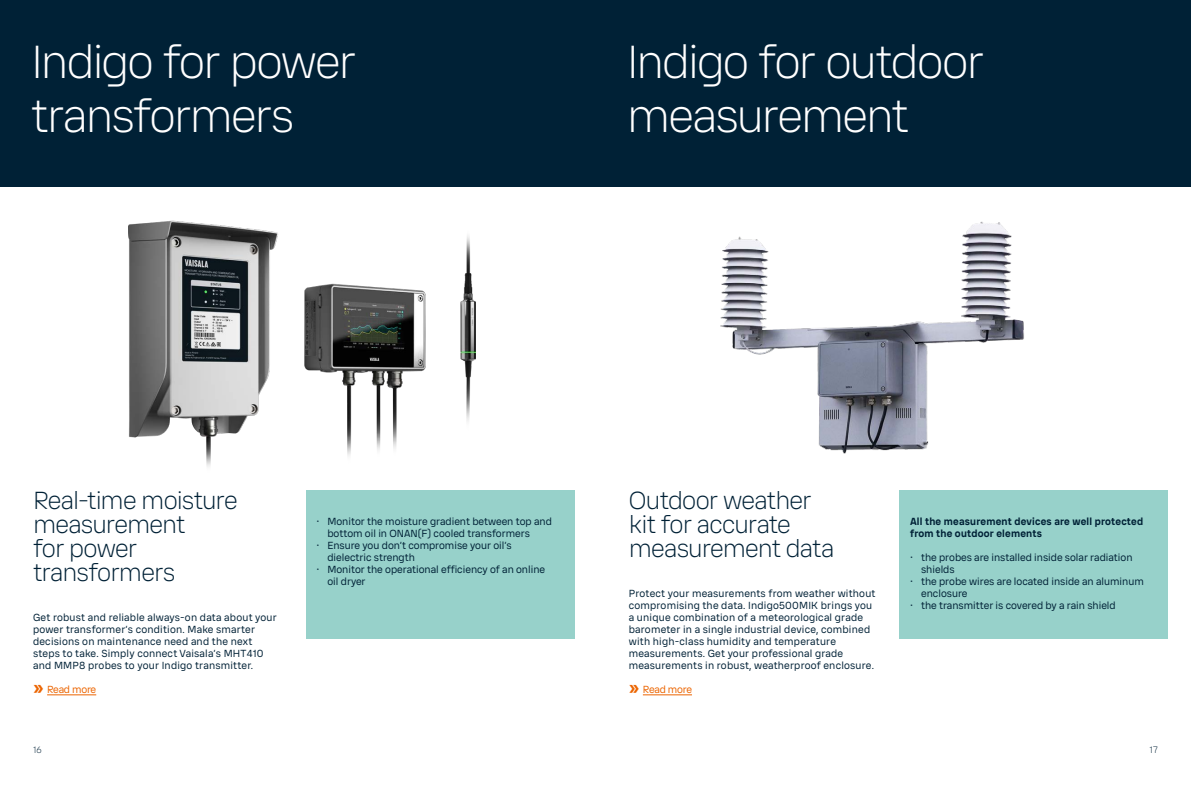
<style>
.page{position:relative;width:1191px;height:794px;background:#fff}
.page>*{position:absolute;margin:0;border:0;box-sizing:border-box;transform-origin:0 0}
.t1{font:300 45px/54px "Vaisala Sans";letter-spacing:-.045em;color:#fff}
.t2{font:300 24px/24px "Vaisala Sans";letter-spacing:-.035em;color:#002136}
.t3{font:10px/12px "Vaisala Sans";letter-spacing:.02em;color:#002136}
.t4{font:10px/12px "Vaisala Sans";color:#002136}
.t5{font:700 10px/12px "Vaisala Sans";letter-spacing:.02em;color:#002136}
.t6{font:10px "Vaisala Sans";letter-spacing:-.02em;color:#ec6502}
.t7{font:300 9px "Vaisala Sans";color:#002136}
.s1{font-weight:700;font-size:17px}
</style>
<div class="page">
<div style="left:0;top:0;width:1191px;height:186px;background:#002136"></div>
<div style="left:306px;top:490px;width:268px;height:149px;background:#97d1ca"></div>
<div style="left:899px;top:490px;width:268px;height:149px;background:#97d1ca"></div>
<hr style="left:643px;top:694px;width:49px;height:1px;background:#ec6502">
<hr style="left:47px;top:694px;width:49px;height:1px;background:#ec6502">
<img style="left:720px;top:221px;width:304px;height:233px">
<img style="left:128px;top:220px;width:347px;height:247px">
<h1 class="t1" style="left:31px;top:33px;width:326px">Indigo for power transformers</h1>
<h1 class="t1" style="left:627px;top:33px;width:359px">Indigo for outdoor measurement</h1>
<h2 class="t2" style="left:33px;top:487px;width:206px">Real-time moisture measurement<br>for power transformers</h2>
<p class="t3" style="left:33px;top:611px;width:245px">Get robust and reliable always-on data about your power transformer’s condition. Make smarter decisions on maintenance need and the next steps to take. Simply connect Vaisala’s MHT410 and MMP8 probes to your Indigo transmitter.</p>
<p class="t6" style="left:33px;top:683px;width:65px"><span class="s1">»</span> Read more</p>
<p class="t4" style="left:327px;top:515px;width:226px;text-indent:-11px">• Monitor the moisture gradient between top and bottom oil in ONAN(F) cooled transformers</p>
<p class="t4" style="left:327px;top:539px;width:186px;text-indent:-11px">• Ensure you don’t compromise your oil’s dielectric strength</p>
<p class="t4" style="left:327px;top:563px;width:219px;text-indent:-11px">• Monitor the operational efficiency of an online oil dryer</p>
<h2 class="t2" style="left:629px;top:487px;width:207px">Outdoor weather kit for accurate measurement data</h2>
<p class="t3" style="left:629px;top:587px;width:248px">Protect your measurements from weather without compromising the data. Indigo500MIK brings you a unique combination of a meteorological grade barometer in a single industrial device, combined with high-class humidity and temperature measurements. Get your professional grade measurements in robust, weatherproof enclosure.</p>
<p class="t6" style="left:629px;top:683px;width:65px"><span class="s1">»</span> Read more</p>
<p class="t5" style="left:910px;top:515px;width:235px">All the measurement devices are well protected from the outdoor elements</p>
<p class="t4" style="left:921px;top:551px;width:213px;text-indent:-11px">• the probes are installed inside solar radiation shields</p>
<p class="t4" style="left:921px;top:575px;width:224px;text-indent:-11px">• the probe wires are located inside an aluminum enclosure</p>
<p class="t4" style="left:910px;top:599px;width:207px">• the transmitter is covered by a rain shield</p>
<p class="t7" style="left:33px;top:744px;width:10px">16</p>
<p class="t7" style="left:1149px;top:744px;width:10px">17</p>
</div>
